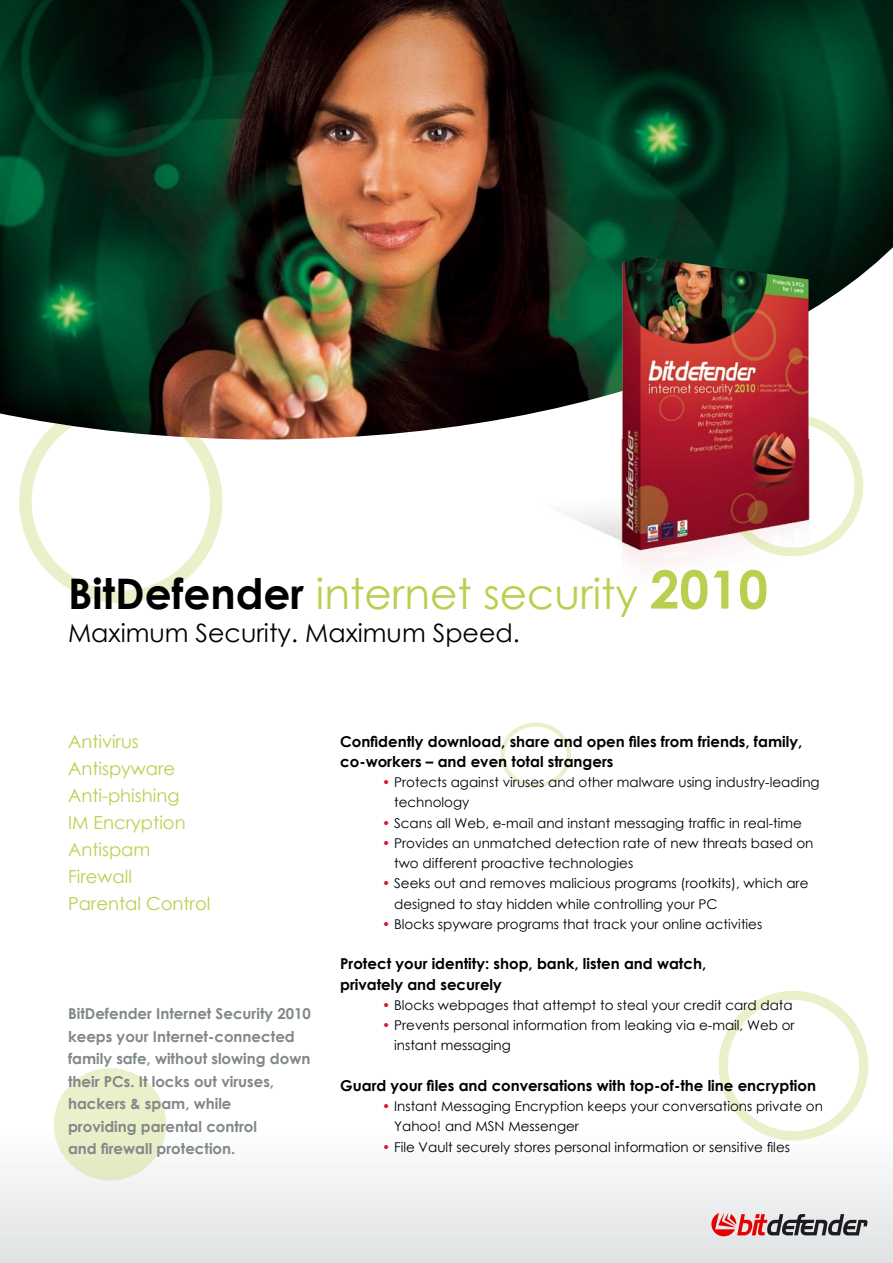
<style>
.page{position:relative;width:893px;height:1263px;background:#fff}
.page>*{position:absolute;margin:0;border:0;box-sizing:border-box;transform-origin:0 0}
.t1{font:42.15px "Century Gothic";color:#b9d04f}
.t2{font:25.35px "Century Gothic";color:#000}
.t3{font:18px/27px "Century Gothic";color:#b9d04f}
.t4{font:700 15px/20.2px "Century Gothic";color:#000}
.t5{font:700 15px/22.5px "Century Gothic";color:#818888}
.t6{font:13.5px/20.2px "Century Gothic";color:#000}
.s1{font-weight:700;color:#000}
.s2{font-weight:700;font-size:52.65px}
.s3{color:#d7162f}
</style>
<div class="page">
<img style="left:563px;top:440px;width:234px;height:127px">
<svg style="left:721px;top:439px;width:142px;height:117px"></svg>
<img style="left:0;top:140px;width:893px;height:299px">
<svg style="left:0;top:0;width:893px;height:140px;background:#202f1e"></svg>
<div style="left:0;top:1123px;width:893px;height:140px;background:linear-gradient(to bottom,#fff,#dfe2e3)"></div>
<svg style="left:719px;top:991px;width:149px;height:149px"></svg>
<svg style="left:19px;top:400px;width:204px;height:203px"></svg>
<div style="left:54px;top:1068px;width:112px;height:112px;background:#eaf0ca;border-radius:50%"></div>
<svg style="left:711px;top:1212px;width:156px;height:24px;background:#b08c8e"></svg>
<svg style="left:500px;top:722px;width:71px;height:66px"></svg>
<img style="left:622px;top:257px;width:186px;height:292px">
<h1 class="t1" style="left:68px;top:564px;width:701px"><span class="s1">BitDefender</span> internet security <span class="s2">2010</span></h1>
<h2 class="t2" style="left:68px;top:615px;width:453px">Maximum Security. Maximum Speed.</h2>
<h3 class="t3" style="left:68px;top:727px;width:144px">Antivirus<br>Antispyware<br>Anti-phishing<br>IM Encryption<br>Antispam<br>Firewall<br>Parental Control</h3>
<p class="t5" style="left:68px;top:1002px;width:245px">BitDefender Internet Security 2010 keeps your Internet-connected family safe, without slowing down their PCs. It locks out viruses, hackers &amp; spam, while<br>providing parental control<br>and firewall protection.</p>
<p class="t4" style="left:340px;top:730px;width:464px">Confidently download, share and open files from friends, family, co-workers – and even total strangers</p>
<p class="t6" style="left:394px;top:772px;width:427px;text-indent:-12px"><span class="s3">•</span> Protects against viruses and other malware using industry-leading technology</p>
<p class="t6" style="left:382px;top:812px;width:421px"><span class="s3">•</span> Scans all Web, e-mail and instant messaging traffic in real-time</p>
<p class="t6" style="left:394px;top:833px;width:421px;text-indent:-12px"><span class="s3">•</span> Provides an unmatched detection rate of new threats based on two different proactive technologies</p>
<p class="t6" style="left:394px;top:873px;width:416px;text-indent:-12px"><span class="s3">•</span> Seeks out and removes malicious programs (rootkits), which are designed to stay hidden while controlling your PC</p>
<p class="t6" style="left:382px;top:914px;width:382px"><span class="s3">•</span> Blocks spyware programs that track your online activities</p>
<p class="t4" style="left:340px;top:953px;width:367px">Protect your identity: shop, bank, listen and watch, privately and securely</p>
<p class="t6" style="left:382px;top:995px;width:412px"><span class="s3">•</span> Blocks webpages that attempt to steal your credit card data</p>
<p class="t6" style="left:394px;top:1015px;width:402px;text-indent:-12px"><span class="s3">•</span> Prevents personal information from leaking via e-mail, Web or instant messaging</p>
<p class="t4" style="left:340px;top:1075px;width:477px">Guard your files and conversations with top-of-the line encryption</p>
<p class="t6" style="left:394px;top:1096px;width:430px;text-indent:-12px"><span class="s3">•</span> Instant Messaging Encryption keeps your conversations private on<br>Yahoo! and MSN Messenger</p>
<p class="t6" style="left:382px;top:1136px;width:409px"><span class="s3">•</span> File Vault securely stores personal information or sensitive files</p>
</div>
